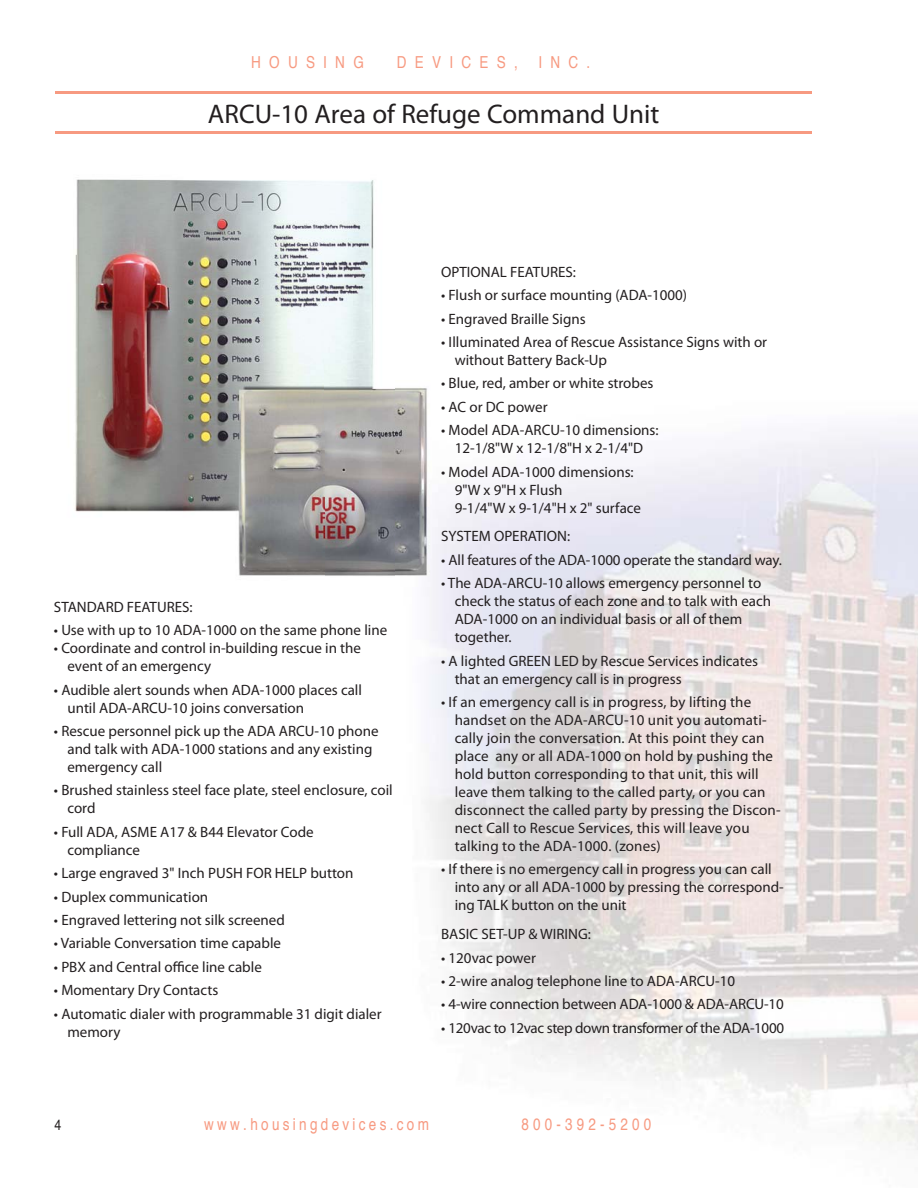
<style>
.page{position:relative;width:918px;height:1188px;background:#fff}
.page>*{position:absolute;margin:0;border:0;box-sizing:border-box;transform-origin:0 0}
.t1{font:27px "Myriad Pro";color:#231f20}
.t2{font:condensed 16.5px "Helvetica";letter-spacing:.2em;color:#f79a81}
.t3{font:condensed 16.5px "Helvetica";letter-spacing:.25em;color:#f79a81}
.t4{font:condensed 16.5px "Helvetica";letter-spacing:.5em;color:#f79a81}
.t5{font:15px/18px "Myriad Pro";color:#231f20}
.t6{font:15px "Myriad Pro";letter-spacing:-.02em;color:#231f20}
.t7{font:condensed 15px "Helvetica";color:#231f20}
</style>
<div class="page">
<img style="left:426px;top:429px;width:492px;height:721px">
<hr style="left:56px;top:91px;width:756px;height:3px;background:#f79a81">
<hr style="left:56px;top:131px;width:756px;height:3px;background:#f79a81">
<img style="left:75px;top:179px;width:320px;height:397px">
<img style="left:395px;top:388px;width:37px;height:198px">
<p class="t4" style="left:251px;top:55px;width:114px">HOUSING</p>
<p class="t4" style="left:397px;top:55px;width:122px">DEVICES,</p>
<p class="t3" style="left:538px;top:55px;width:53px">INC.</p>
<h1 class="t1" style="left:208px;top:104px;width:453px">ARCU-10 Area of Refuge Command Unit</h1>
<p class="t5" style="left:54px;top:599px;width:140px">STANDARD FEATURES:</p>
<p class="t5" style="left:54px;top:623px;width:335px">• Use with up to 10 ADA-1000 on the same phone line</p>
<p class="t5" style="left:67px;top:641px;width:295px;text-indent:-14px">• Coordinate and control in-building rescue in the event of an emergency</p>
<p class="t5" style="left:67px;top:682px;width:296px;text-indent:-14px">• Audible alert sounds when ADA-1000 places call until ADA-ARCU-10 joins conversation</p>
<p class="t5" style="left:67px;top:724px;width:313px;text-indent:-14px">• Rescue personnel pick up the ADA ARCU-10 phone and talk with ADA-1000 stations and any existing emergency call</p>
<p class="t5" style="left:67px;top:783px;width:327px;text-indent:-14px">• Brushed stainless steel face plate, steel enclosure, coil cord</p>
<p class="t5" style="left:67px;top:824px;width:248px;text-indent:-14px">• Full ADA, ASME A17 &amp; B44 Elevator Code compliance</p>
<p class="t5" style="left:54px;top:866px;width:301px">• Large engraved 3" Inch PUSH FOR HELP button</p>
<p class="t5" style="left:54px;top:889px;width:156px">• Duplex communication</p>
<p class="t5" style="left:54px;top:913px;width:232px">• Engraved lettering not silk screened</p>
<p class="t5" style="left:54px;top:936px;width:229px">• Variable Conversation time capable</p>
<p class="t5" style="left:54px;top:959px;width:209px">• PBX and Central office line cable</p>
<p class="t5" style="left:54px;top:983px;width:166px">• Momentary Dry Contacts</p>
<p class="t5" style="left:67px;top:1006px;width:316px;text-indent:-14px">• Automatic dialer with programmable 31 digit dialer memory</p>
<p class="t5" style="left:441px;top:264px;width:136px">OPTIONAL FEATURES:</p>
<p class="t5" style="left:441px;top:288px;width:248px">• Flush or surface mounting (ADA-1000)</p>
<p class="t5" style="left:441px;top:311px;width:146px">• Engraved Braille Signs</p>
<p class="t5" style="left:455px;top:334px;width:314px;text-indent:-14px">• Illuminated Area of Rescue Assistance Signs with or without Battery Back-Up</p>
<p class="t5" style="left:441px;top:376px;width:214px">• Blue, red, amber or white strobes</p>
<p class="t5" style="left:441px;top:399px;width:108px">• AC or DC power</p>
<p class="t5" style="left:441px;top:423px;width:219px;text-align:center">• Model ADA-ARCU-10 dimensions:<br>12-1/8"W x 12-1/8"H x 2-1/4"D</p>
<p class="t5" style="left:455px;top:464px;width:188px;text-indent:-14px">• Model ADA-1000 dimensions:<br>9"W x 9"H x Flush<br>9-1/4"W x 9-1/4"H x 2" surface</p>
<p class="t5" style="left:441px;top:529px;width:130px">SYSTEM OPERATION:</p>
<p class="t5" style="left:441px;top:552px;width:342px">• All features of the ADA-1000 operate the standard way.</p>
<p class="t5" style="left:455px;top:576px;width:318px;text-indent:-14px">• The ADA-ARCU-10 allows emergency personnel to check the status of each zone and to talk with each ADA-1000 on an individual basis or all of them together.</p>
<p class="t5" style="left:455px;top:653px;width:305px;text-indent:-14px">• A lighted GREEN LED by Rescue Services indicates that an emergency call is in progress</p>
<p class="t5" style="left:455px;top:694px;width:328px;text-indent:-14px">• If an emergency call is in progress, by lifting the handset on the ADA-ARCU-10 unit you automati&shy;cally join the conversation. At this point they can place any or all ADA-1000 on hold by pushing the hold button corresponding to that unit, this will leave them talking to the called party, or you can disconnect the called party by pressing the Discon&shy;nect Call to Rescue Services, this will leave you talking to the ADA-1000. (zones)</p>
<p class="t5" style="left:455px;top:862px;width:331px;text-indent:-14px">• If there is no emergency call in progress you can call into any or all ADA-1000 by pressing the correspond&shy;ing TALK button on the unit</p>
<p class="t5" style="left:441px;top:927px;width:151px">BASIC SET-UP &amp; WIRING:</p>
<p class="t5" style="left:441px;top:950px;width:96px">• 120vac power</p>
<p class="t5" style="left:441px;top:973px;width:296px">• 2-wire analog telephone line to ADA-ARCU-10</p>
<p class="t5" style="left:441px;top:997px;width:344px">• 4-wire connection between ADA-1000 &amp; ADA-ARCU-10</p>
<p class="t6" style="left:441px;top:1022px;width:344px">• 120vac to 12vac step down transformer of the ADA-1000</p>
<p class="t7" style="left:55px;top:1118px;width:8px">4</p>
<p class="t2" style="left:204px;top:1117px;width:226px">www.housingdevices.com</p>
<p class="t3" style="left:522px;top:1117px;width:131px">800-392-5200</p>
</div>
